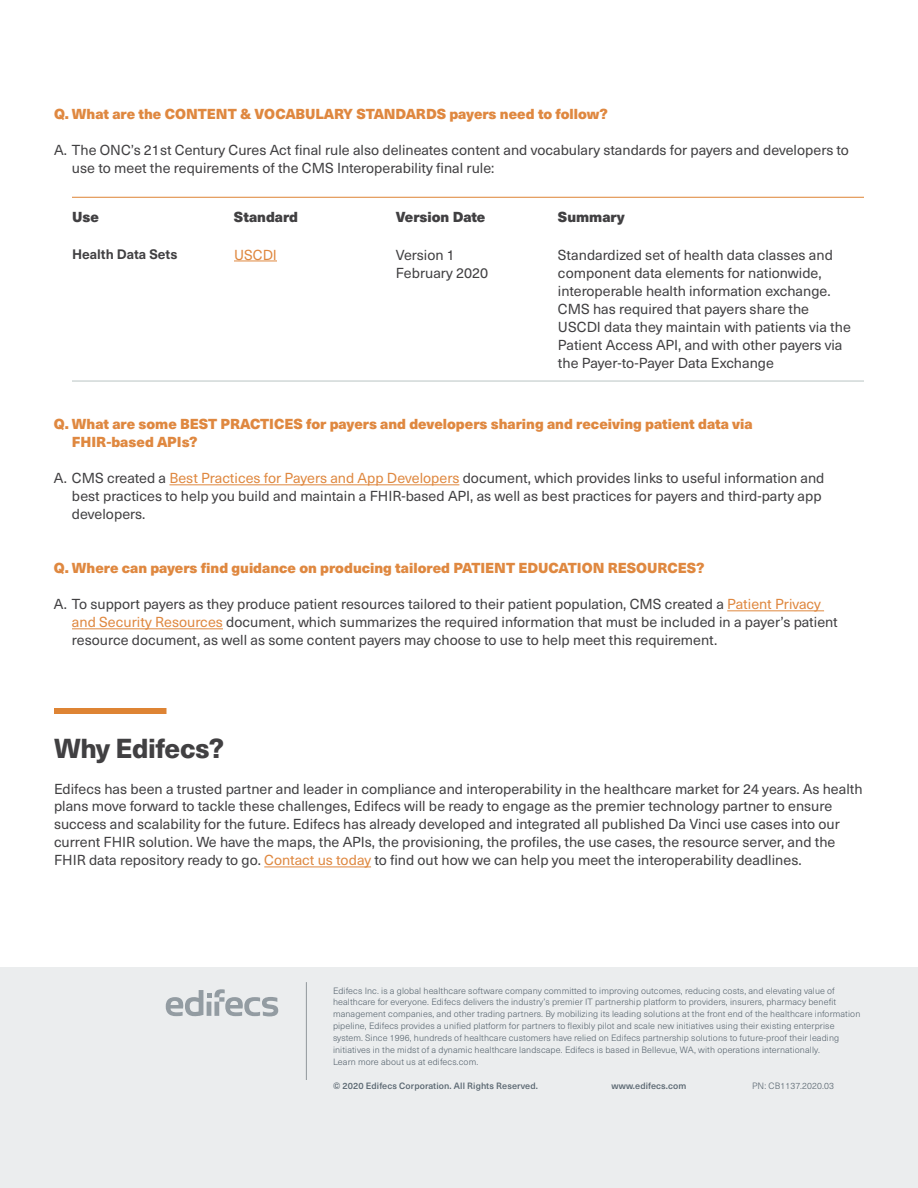
<style>
.page{position:relative;width:918px;height:1188px;background:#fff}
.page>*{position:absolute;margin:0;border:0;box-sizing:border-box;transform-origin:0 0}
.t1{font:800 27px "Neue Haas Unica Pro";letter-spacing:-.015em;color:#414042}
.t2{font:14.25px/18px "Neue Haas Unica Pro";color:#414042}
.t3{font:900 14.25px/18px "Neue Haas Unica Pro";color:#df8840}
.t4{font:900 14.25px "Neue Haas Unica Pro";color:#414042}
.t5{font:14.25px "Neue Haas Unica Pro";color:#df8840}
.t6{font:700 13.5px "Neue Haas Unica Pro";color:#414042}
.t7{font:300 9px/12px "Neue Haas Unica Pro";letter-spacing:.01em;color:#596670}
.t8{font:500 9px "Neue Haas Unica Pro";letter-spacing:.01em;color:#596670}
.s1{color:#df8840}
</style>
<div class="page">
<div style="left:0;top:968px;width:918px;height:220px;background:#ebedee"></div>
<svg style="left:166px;top:989px;width:112px;height:27px"></svg>
<hr style="left:306px;top:982px;width:1px;height:98px;background:#90979c">
<hr style="left:169px;top:484px;width:290px;height:1px;background:#df8840">
<hr style="left:727px;top:610px;width:97px;height:1px;background:#df8840">
<hr style="left:72px;top:628px;width:151px;height:1px;background:#df8840">
<div style="left:54px;top:708px;width:112px;height:6px;background:#de8434"></div>
<hr style="left:264px;top:867px;width:107px;height:1px;background:#df8840">
<hr style="left:72px;top:381px;width:162px;height:1px;background:#b9c5c3">
<hr style="left:234px;top:381px;width:162px;height:1px;background:#b9c5c3">
<hr style="left:396px;top:381px;width:162px;height:1px;background:#b9c5c3">
<hr style="left:558px;top:381px;width:306px;height:1px;background:#b9c5c3">
<hr style="left:72px;top:197px;width:162px;height:1px;background:#de8434">
<hr style="left:234px;top:197px;width:162px;height:1px;background:#de8434">
<hr style="left:396px;top:197px;width:162px;height:1px;background:#de8434">
<hr style="left:558px;top:197px;width:306px;height:1px;background:#de8434">
<hr style="left:234px;top:261px;width:43px;height:1px;background:#df8840">
<p class="t3" style="left:54px;top:105px;width:555px">Q. What are the CONTENT &amp; VOCABULARY STANDARDS payers need to follow?</p>
<p class="t2" style="left:72px;top:141px;width:779px;text-indent:-18px">A. The ONC’s 21st Century Cures Act final rule also delineates content and vocabulary standards for payers and developers to use to meet the requirements of the CMS Interoperability final rule:</p>
<p class="t4" style="left:72px;top:207px;width:28px">Use</p>
<p class="t4" style="left:234px;top:207px;width:66px">Standard</p>
<p class="t4" style="left:396px;top:207px;width:91px">Version Date</p>
<p class="t4" style="left:558px;top:207px;width:68px">Summary</p>
<p class="t6" style="left:72px;top:246px;width:107px">Health Data Sets</p>
<p class="t5" style="left:234px;top:246px;width:45px">USCDI</p>
<p class="t2" style="left:396px;top:246px;width:94px">Version 1<br>February 2020</p>
<p class="t2" style="left:558px;top:246px;width:294px">Standardized set of health data classes and component data elements for nationwide, interoperable health information exchange.<br>CMS has required that payers share the USCDI data they maintain with patients via the Patient Access API, and with other payers via the Payer-to-Payer Data Exchange</p>
<p class="t3" style="left:72px;top:416px;width:682px;text-indent:-18px">Q. What are some BEST PRACTICES for payers and developers sharing and receiving patient data via<br>FHIR-based APIs?</p>
<p class="t2" style="left:72px;top:470px;width:754px;text-indent:-18px">A. CMS created a <span class="s1">Best Practices for Payers and App Developers</span> document, which provides links to useful information and best practices to help you build and maintain a FHIR-based API, as well as best practices for payers and third-party app developers.</p>
<p class="t3" style="left:54px;top:560px;width:652px">Q. Where can payers find guidance on producing tailored PATIENT EDUCATION RESOURCES?</p>
<p class="t2" style="left:72px;top:596px;width:767px;text-indent:-18px">A. To support payers as they produce patient resources tailored to their patient population, CMS created a <span class="s1">Patient Privacy and Security Resources</span> document, which summarizes the required information that must be included in a payer’s patient resource document, as well as some content payers may choose to use to help meet this requirement.</p>
<h1 class="t1" style="left:54px;top:731px;width:172px">Why Edifecs?</h1>
<p class="t2" style="left:54px;top:780px;width:810px">Edifecs has been a trusted partner and leader in compliance and interoperability in the healthcare market for 24 years. As health plans move forward to tackle these challenges, Edifecs will be ready to engage as the premier technology partner to ensure success and scalability for the future. Edifecs has already developed and integrated all published Da Vinci use cases into our current FHIR solution. We have the maps, the APIs, the provisioning, the profiles, the use cases, the resource server, and the FHIR data repository ready to go. <span class="s1">Contact us today</span> to find out how we can help you meet the interoperability deadlines.</p>
<p class="t7" style="left:333px;top:984px;width:529px">Edifecs Inc. is a global healthcare software company committed to improving outcomes, reducing costs, and elevating value of healthcare for everyone. Edifecs delivers the industry’s premier IT partnership platform to providers, insurers, pharmacy benefit management companies, and other trading partners. By mobilizing its leading solutions at the front end of the healthcare information pipeline, Edifecs provides a unified platform for partners to flexibly pilot and scale new initiatives using their existing enterprise system. Since 1996, hundreds of healthcare customers have relied on Edifecs partnership solutions to future-proof their leading initiatives in the midst of a dynamic healthcare landscape. Edifecs is based in Bellevue, WA, with operations internationally.<br>Learn more about us at edifecs.com.</p>
<p class="t8" style="left:333px;top:1081px;width:206px">© 2020 Edifecs Corporation. All Rights Reserved.</p>
<p class="t8" style="left:612px;top:1081px;width:76px">www.edifecs.com</p>
<p class="t7" style="left:752px;top:1080px;width:84px">PN: CB1137.2020.03</p>
</div>
